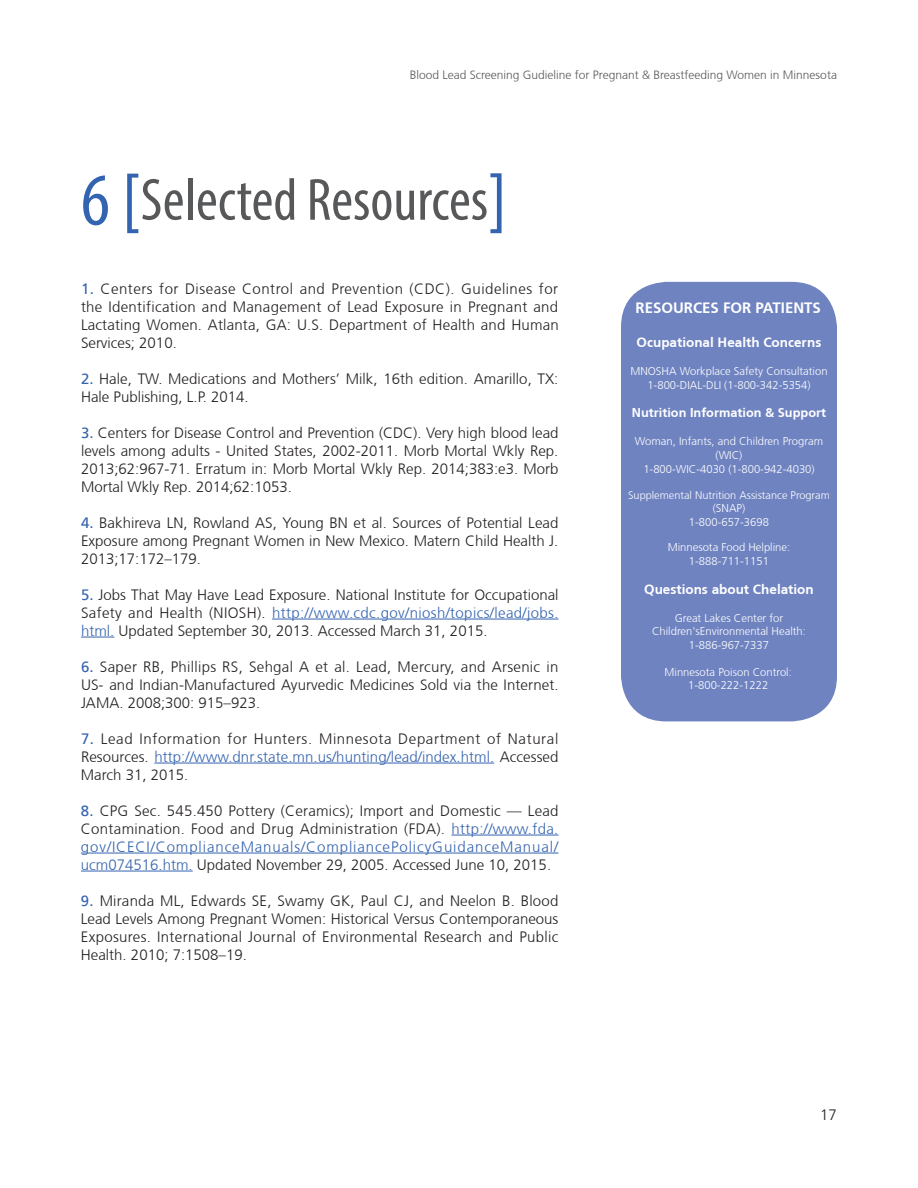
<style>
.page{position:relative;width:918px;height:1188px;background:#fff}
.page>*{position:absolute;margin:0;border:0;box-sizing:border-box;transform-origin:0 0}
.t1{font:condensed 60px "Myriad Pro";color:#57585a}
.t2{font:300 15px/18px "Frutiger CE";color:#231f20;text-align:justify}
.t3{font:700 15px "Frutiger CE";color:#fff}
.t4{font:700 13.5px "Frutiger CE";color:#fff}
.t5{font:700 12.75px "Frutiger CE";color:#fff}
.t6{font:300 12px "Frutiger CE";color:#57585a}
.t7{font:300 11.25px/13.5px "Frutiger CE";color:#fff;text-align:center}
.t8{font:300 10.95px "Frutiger CE";color:#fff}
.s1{font-size:75px;color:#3463af}
.s2{font-family:"Frutiger LT";font-weight:400;color:#3463af}
.s3{color:#3463af}
</style>
<div class="page">
<hr style="left:272px;top:619px;width:286px;height:1px;background:#3463af">
<hr style="left:81px;top:637px;width:33px;height:1px;background:#3463af">
<hr style="left:154px;top:763px;width:340px;height:1px;background:#3463af">
<hr style="left:451px;top:835px;width:107px;height:1px;background:#3463af">
<hr style="left:81px;top:853px;width:477px;height:1px;background:#3463af">
<hr style="left:81px;top:871px;width:112px;height:1px;background:#3463af">
<div style="left:621px;top:282px;width:216px;height:439px;background:#6f83c1;border-radius:45px"></div>
<p class="t6" style="left:410px;top:68px;width:429px">Blood Lead Screening Gudieline for Pregnant &amp; Breastfeeding Women in Minnesota</p>
<h2 class="t1" style="left:81px;top:164px;width:428px"><span class="s1">6 [</span>Selected Resources<span class="s1">]</span></h2>
<p class="t2" style="left:81px;top:279px;width:479px"><span class="s2">1.</span> Centers for Disease Control and Prevention (CDC). Guidelines for the Identification and Management of Lead Exposure in Pregnant and Lactating Women. Atlanta, GA: U.S. Department of Health and Human Services; 2010.</p>
<p class="t2" style="left:81px;top:369px;width:479px"><span class="s2">2.</span> Hale, TW. Medications and Mothers’ Milk, 16th edition. Amarillo, TX:<br>Hale Publishing, L.P. 2014.</p>
<p class="t2" style="left:81px;top:423px;width:479px"><span class="s2">3.</span> Centers for Disease Control and Prevention (CDC). Very high blood lead levels among adults - United States, 2002-2011. Morb Mortal Wkly Rep.<br>2013;62:967-71. Erratum in: Morb Mortal Wkly Rep. 2014;383:e3. Morb Mortal Wkly Rep. 2014;62:1053.</p>
<p class="t2" style="left:81px;top:513px;width:479px"><span class="s2">4.</span> Bakhireva LN, Rowland AS, Young BN et al. Sources of Potential Lead Exposure among Pregnant Women in New Mexico. Matern Child Health J.<br>2013;17:172–179.</p>
<p class="t2" style="left:81px;top:585px;width:479px"><span class="s2">5.</span> Jobs That May Have Lead Exposure. National Institute for Occupational Safety and Health (NIOSH). <span class="s3">http://www.cdc.gov/niosh/topics/lead/jobs. html.</span> Updated September 30, 2013. Accessed March 31, 2015.</p>
<p class="t2" style="left:81px;top:657px;width:479px"><span class="s2">6.</span> Saper RB, Phillips RS, Sehgal A et al. Lead, Mercury, and Arsenic in US- and Indian-Manufactured Ayurvedic Medicines Sold via the Internet.<br>JAMA. 2008;300: 915–923.</p>
<p class="t2" style="left:81px;top:729px;width:479px"><span class="s2">7.</span> Lead Information for Hunters. Minnesota Department of Natural Resources. <span class="s3">http://www.dnr.state.mn.us/hunting/lead/index.html.</span> Accessed March 31, 2015.</p>
<p class="t2" style="left:81px;top:801px;width:479px"><span class="s2">8.</span> CPG Sec. 545.450 Pottery (Ceramics); Import and Domestic — Lead Contamination. Food and Drug Administration (FDA). <span class="s3">http://www.fda. gov/ICECI/ComplianceManuals/CompliancePolicyGuidanceManual/ ucm074516.htm.</span> Updated November 29, 2005. Accessed June 10, 2015.</p>
<p class="t2" style="left:81px;top:891px;width:479px"><span class="s2">9.</span> Miranda ML, Edwards SE, Swamy GK, Paul CJ, and Neelon B. Blood Lead Levels Among Pregnant Women: Historical Versus Contemporaneous Exposures. International Journal of Environmental Research and Public Health. 2010; 7:1508–19.</p>
<p class="t3" style="left:636px;top:298px;width:187px">RESOURCES FOR PATIENTS</p>
<p class="t4" style="left:637px;top:335px;width:186px">Ocupational Health Concerns</p>
<p class="t7" style="left:630px;top:364px;width:199px">MNOSHA Workplace Safety Consultation<br>1-800-DIAL-DLI (1-800-342-5354)</p>
<p class="t5" style="left:632px;top:405px;width:196px">Nutrition Information &amp; Support</p>
<p class="t7" style="left:635px;top:434px;width:190px;line-height:14.2px">Woman, Infants, and Children Program (WIC)<br>1-800-WIC-4030 (1-800-942-4030)</p>
<p class="t8" style="left:628px;top:489px;width:203px">Supplemental Nutrition Assistance Program</p>
<p class="t7" style="left:689px;top:501px;width:82px">(SNAP)<br>1-800-657-3698</p>
<p class="t7" style="left:668px;top:541px;width:124px">Minnesota Food Helpline:<br>1-888-711-1151</p>
<p class="t4" style="left:644px;top:581px;width:171px">Questions about Chelation</p>
<p class="t7" style="left:652px;top:611px;width:155px">Great Lakes Center for<br>Children'sEnvironmental Health:<br>1-886-967-7337</p>
<p class="t7" style="left:665px;top:665px;width:129px">Minnesota Poison Control:<br>1-800-222-1222</p>
<p class="t2" style="left:820px;top:1105px;width:18px">17</p>
</div>
